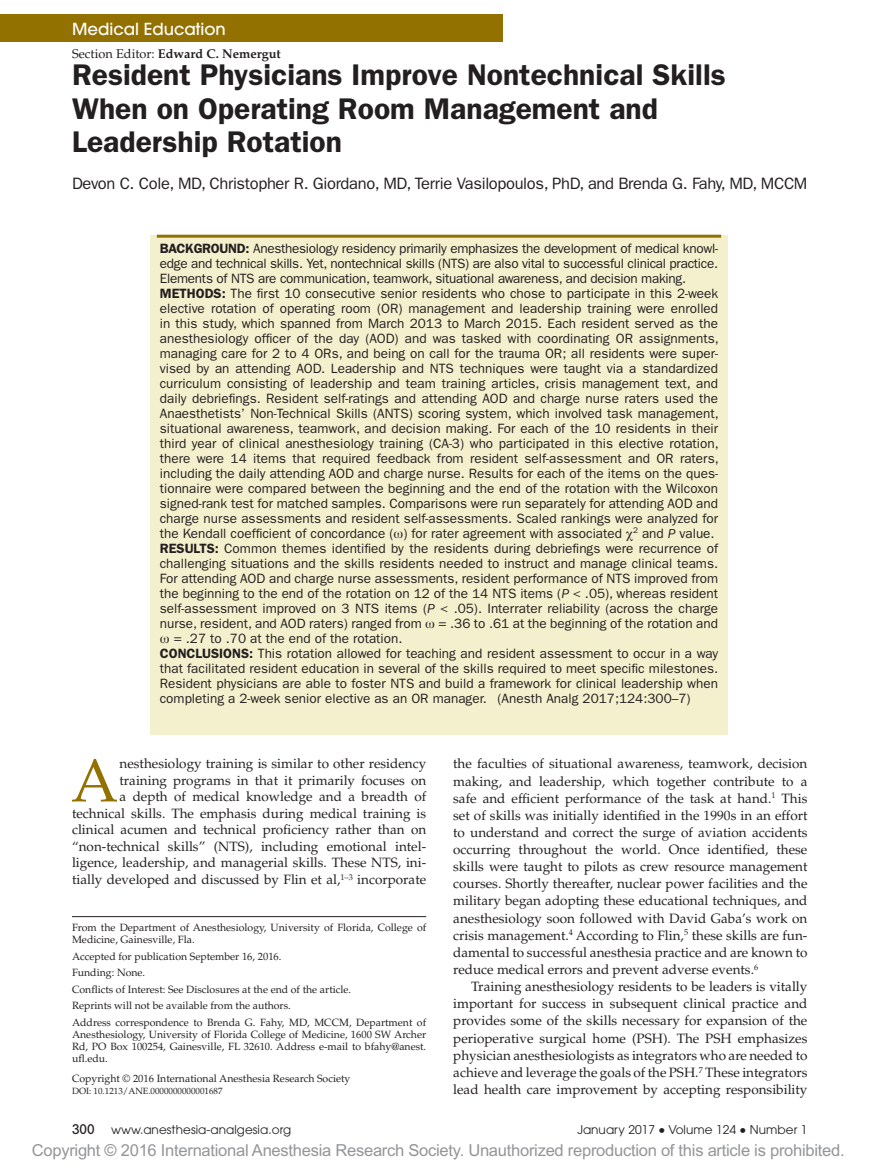
<style>
.page{position:relative;width:878px;height:1175px;background:#fff}
.page>*{position:absolute;margin:0;border:0;box-sizing:border-box;transform-origin:0 0}
.t1{font:60.6px "Palatino LT Std";color:#927100}
.t2{font:600 30px/33px "ITC Franklin Gothic Std";color:#231f20}
.t3{font:16.5px "Arial MT Std";letter-spacing:-.015em;color:#939598}
.t4{font:16.5px "ITC Franklin Gothic Std";letter-spacing:-.02em;color:#231f20}
.t5{font:500 16.5px "Avant Garde";color:#fff}
.t6{font:13.5px/15px "ITC Franklin Gothic Std";color:#231f20}
.t7{font:13.5px/17.1px "Palatino LT Std";color:#231f20;text-align:justify}
.t8{font:700 12.75px "Palatino LT Std";color:#231f20}
.t9{font:12px "Avant Garde";letter-spacing:.005em;color:#231f20}
.t10{font:10.5px/16.5px "Palatino LT Std";color:#231f20}
.t11{font:9px "Palatino LT Std";color:#231f20}
.s1{font-weight:400}
.s2{font-weight:600}
.s3{font-family:"Gandhari Unicode"}
.s4{font-style:italic}
.s5{font-weight:500;font-stretch:condensed;font-size:13.5px}
.s6{font-family:"Gandhari Unicode";font-size:18.75px}
</style>
<div class="page">
<div style="left:150px;top:235px;width:578px;height:499px;background:#f4f0cd"></div>
<hr style="left:157px;top:235px;width:564px;height:3px;background:#927100">
<hr style="left:72px;top:916px;width:354px;height:1px;background:#231f20">
<div style="left:0;top:14px;width:502px;height:27px;background:#927100"></div>
<p class="t5" style="left:72px;top:18px;width:155px">Medical Education</p>
<p class="t8" style="left:72px;top:46px;width:210px"><span class="s1">Section Editor:</span> Edward C. Nemergut</p>
<h2 class="t2" style="left:72px;top:59px;width:655px">Resident Physicians Improve Nontechnical Skills<br>When on Operating Room Management and<br>Leadership Rotation</h2>
<p class="t4" style="left:72px;top:174px;width:736px">Devon C. Cole, MD, Christopher R. Giordano, MD, Terrie Vasilopoulos, PhD, and Brenda G. Fahy, MD, MCCM</p>
<p class="t6" style="left:160px;top:241px;width:560px"><span class="s2">BACKGROUND:</span> Anesthesiology residency primarily emphasizes the development of medical knowl&shy;edge and technical skills. Yet, nontechnical skills (NTS) are also vital to successful clinical practice.<br>Elements of NTS are communication, teamwork, situational awareness, and decision making.<br><span class="s2">METHODS:</span> The first 10 consecutive senior residents who chose to participate in this 2-week elective rotation of operating room (OR) management and leadership training were enrolled in this study, which spanned from March 2013 to March 2015. Each resident served as the anesthesiology officer of the day (AOD) and was tasked with coordinating OR assignments, managing care for 2 to 4 ORs, and being on call for the trauma OR; all residents were super&shy;vised by an attending AOD. Leadership and NTS techniques were taught via a standardized curriculum consisting of leadership and team training articles, crisis management text, and daily debriefings. Resident self-ratings and attending AOD and charge nurse raters used the Anaesthetists’ Non-Technical Skills (ANTS) scoring system, which involved task management, situational awareness, teamwork, and decision making. For each of the 10 residents in their third year of clinical anesthesiology training (CA-3) who participated in this elective rotation, there were 14 items that required feedback from resident self-assessment and OR raters, including the daily attending AOD and charge nurse. Results for each of the items on the ques&shy;tionnaire were compared between the beginning and the end of the rotation with the Wilcoxon signed-rank test for matched samples. Comparisons were run separately for attending AOD and charge nurse assessments and resident self-assessments. Scaled rankings were analyzed for the Kendall coefficient of concordance (<span class="s3">ω</span>) for rater agreement with associated <span class="s3">χ</span><sup>2</sup> and <span class="s4">P</span> value.<br><span class="s2">RESULTS:</span> Common themes identified by the residents during debriefings were recurrence of challenging situations and the skills residents needed to instruct and manage clinical teams.<br>For attending AOD and charge nurse assessments, resident performance of NTS improved from the beginning to the end of the rotation on 12 of the 14 NTS items (<span class="s4">P</span> &lt; .05), whereas resident self-assessment improved on 3 NTS items (<span class="s4">P</span> &lt; .05). Interrater reliability (across the charge nurse, resident, and AOD raters) ranged from <span class="s3">ω</span> = .36 to .61 at the beginning of the rotation and <span class="s3">ω</span> = .27 to .70 at the end of the rotation.<br><span class="s2">CONCLUSIONS:</span> This rotation allowed for teaching and resident assessment to occur in a way that facilitated resident education in several of the skills required to meet specific milestones.<br>Resident physicians are able to foster NTS and build a framework for clinical leadership when completing a 2-week senior elective as an OR manager. (Anesth Analg 2017;124:300–7)</p>
<p class="t7" style="left:72px;top:755px;width:356px;line-height:16.5px;text-align:right">nesthesiology training is similar to other residency training programs in that it primarily focuses on<br>a depth of medical knowledge and a breadth of technical skills. The emphasis during medical training is clinical acumen and technical proficiency rather than on “non-technical skills” (NTS), including emotional intel&shy;ligence, leadership, and managerial skills. These NTS, ini&shy;tially developed and discussed by Flin et al,<sup>1–3</sup> incorporate</p>
<p class="t7" style="left:453px;top:755px;width:356px">the faculties of situational awareness, teamwork, decision making, and leadership, which together contribute to a safe and efficient performance of the task at hand.<sup>1</sup> This set of skills was initially identified in the 1990s in an effort to understand and correct the surge of aviation accidents occurring throughout the world. Once identified, these skills were taught to pilots as crew resource management courses. Shortly thereafter, nuclear power facilities and the military began adopting these educational techniques, and anesthesiology soon followed with David Gaba’s work on crisis management.<sup>4</sup> According to Flin,<sup>5</sup> these skills are fun&shy;damental to successful anesthesia practice and are known to reduce medical errors and prevent adverse events.<sup>6</sup></p>
<p class="t7" style="left:453px;top:978px;width:356px;text-indent:18px">Training anesthesiology residents to be leaders is vitally important for success in subsequent clinical practice and provides some of the skills necessary for expansion of the perioperative surgical home (PSH). The PSH emphasizes physician anesthesiologists as integrators who are needed to achieve and leverage the goals of the PSH.<sup>7</sup> These integrators lead health care improvement by accepting responsibility</p>
<h1 class="t1" style="left:71px;top:745px;width:49px">A</h1>
<p class="t10" style="left:72px;top:921px;width:356px;line-height:12px">From the Department of Anesthesiology, University of Florida, College of<br>Medicine, Gainesville, Fla.</p>
<p class="t10" style="left:72px;top:948px;width:355px">Accepted for publication September 16, 2016.<br>Funding: None.<br>Conflicts of Interest: See Disclosures at the end of the article.<br>Reprints will not be available from the authors.<br>Address correspondence to Brenda G. Fahy, MD, MCCM, Department of</p>
<p class="t10" style="left:72px;top:1028px;width:356px;line-height:12px;text-align:justify">Anesthesiology, University of Florida College of Medicine, 1600 SW Archer Rd, PO Box 100254, Gainesville, FL 32610. Address e-mail to bfahy@anest. ufl.edu.</p>
<p class="t10" style="left:72px;top:1070px;width:280px">Copyright © 2016 International Anesthesia Research Society</p>
<p class="t11" style="left:72px;top:1085px;width:152px">DOI: 10.1213/ANE.0000000000001687</p>
<p class="t9" style="left:72px;top:1123px;width:221px"><span class="s5">300</span> www.anesthesia-analgesia.org</p>
<p class="t9" style="left:577px;top:1123px;width:231px">January 2017 <span class="s6">•</span> Volume 124 <span class="s6">•</span> Number 1</p>
<p class="t3" style="left:32px;top:1141px;width:814px">Copyright © 2016 International Anesthesia Research Society. Unauthorized reproduction of this article is prohibited.</p>
</div>
